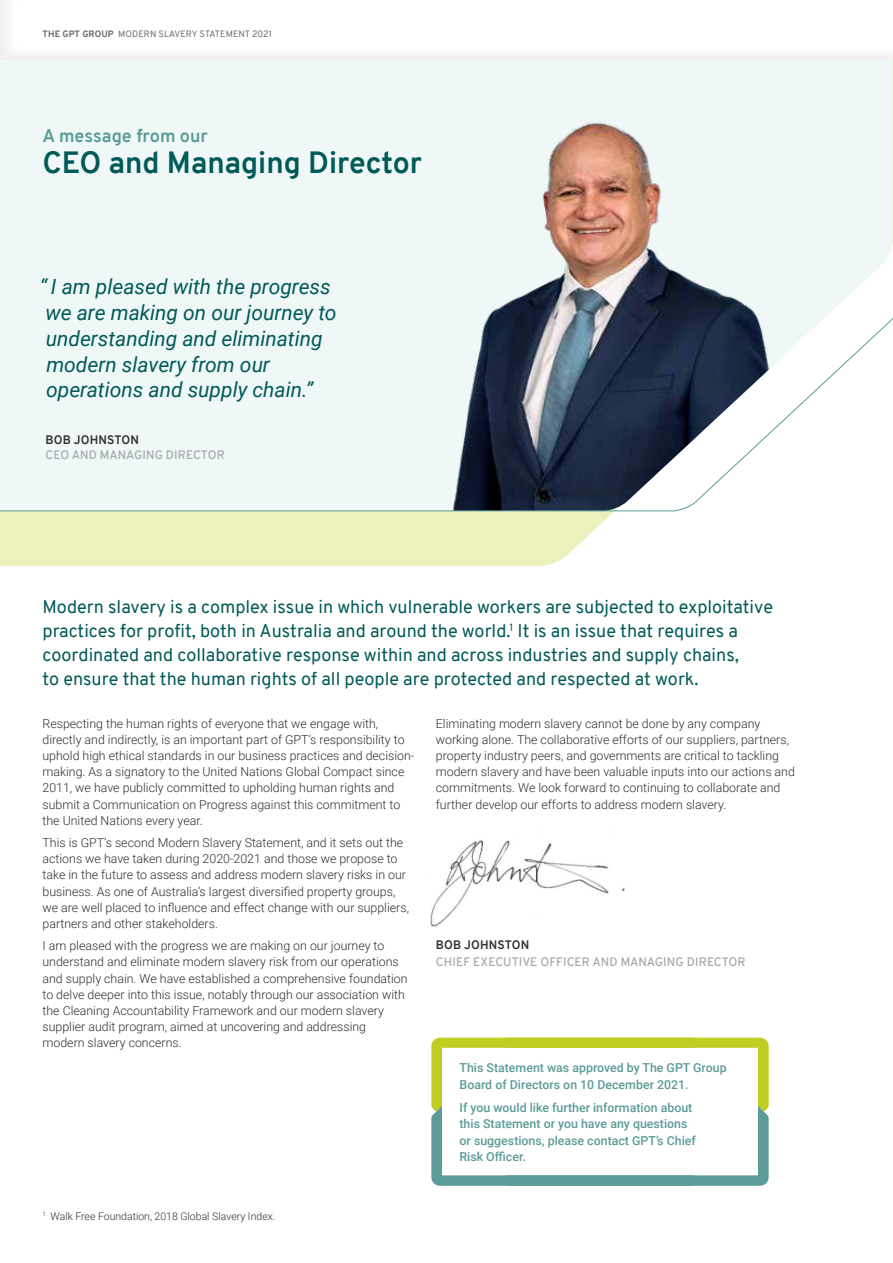
<style>
.page{position:relative;width:893px;height:1263px;background:#fff}
.page>*{position:absolute;margin:0;border:0;box-sizing:border-box;transform-origin:0 0}
.t1{font:700 30px "Overpass";color:#005a58}
.t2{font:italic 21px/26px "Roboto";color:#005a58}
.t3{font:18px/24px "Overpass";color:#005a58}
.t4{font:700 18px "Overpass";color:#5b9b98}
.t5{font:300 12.3px/16px "Roboto";color:#2e2e2f}
.t6{font:500 12.3px/16.5px "Roboto";color:#5b9b98}
.t7{font:600 12px "Overpass";letter-spacing:.01em;color:#a7a9ac}
.t8{font:700 12px "Overpass";letter-spacing:.01em;color:#2e2e2f}
.t9{font:300 10.5px "Roboto";color:#2e2e2f}
.t10{font:9px "Overpass";letter-spacing:.01em;color:#6d6e71}
.s1{font-weight:800}
</style>
<div class="page">
<div style="left:0;top:512px;width:614px;height:54px;background:#ecf0bd"></div>
<svg style="left:0;top:62px;width:893px;height:450px"></svg>
<img style="left:430px;top:840px;width:195px;height:87px">
<svg style="left:431px;top:1037px;width:338px;height:149px"></svg>
<div style="left:0;top:0;width:893px;height:62px;background:#000;opacity:.07"></div>
<p class="t10" style="left:43px;top:28px;width:231px"><span class="s1">THE GPT GROUP</span> MODERN SLAVERY STATEMENT 2021</p>
<h3 class="t4" style="left:43px;top:122px;width:167px">A message from our</h3>
<h1 class="t1" style="left:43px;top:141px;width:381px">CEO and Managing Director</h1>
<h2 class="t2" style="left:40px;top:273px;width:298px">“ I am pleased with the progress we are making on our journey to understanding and eliminating modern slavery from our operations and supply chain.”</h2>
<p class="t8" style="left:46px;top:431px;width:95px">BOB JOHNSTON</p>
<p class="t7" style="left:46px;top:446px;width:181px">CEO AND MANAGING DIRECTOR</p>
<p class="t3" style="left:43px;top:595px;width:732px">Modern slavery is a complex issue in which vulnerable workers are subjected to exploitative practices for profit, both in Australia and around the world.<sup>1</sup> It is an issue that requires a coordinated and collaborative response within and across industries and supply chains,<br>to ensure that the human rights of all people are protected and respected at work.</p>
<p class="t5" style="left:43px;top:715px;width:373px">Respecting the human rights of everyone that we engage with, directly and indirectly, is an important part of GPT’s responsibility to uphold high ethical standards in our business practices and decision&shy;making. As a signatory to the United Nations Global Compact since 2011, we have publicly committed to upholding human rights and submit a Communication on Progress against this commitment to the United Nations every year.</p>
<p class="t5" style="left:43px;top:834px;width:368px">This is GPT’s second Modern Slavery Statement, and it sets out the actions we have taken during 2020-2021 and those we propose to take in the future to assess and address modern slavery risks in our business. As one of Australia’s largest diversified property groups, we are well placed to influence and effect change with our suppliers, partners and other stakeholders.</p>
<p class="t5" style="left:43px;top:937px;width:367px">I am pleased with the progress we are making on our journey to understand and eliminate modern slavery risk from our operations and supply chain. We have established a comprehensive foundation to delve deeper into this issue, notably through our association with the Cleaning Accountability Framework and our modern slavery supplier audit program, aimed at uncovering and addressing modern slavery concerns.</p>
<p class="t5" style="left:436px;top:715px;width:361px">Eliminating modern slavery cannot be done by any company working alone. The collaborative efforts of our suppliers, partners, property industry peers, and governments are critical to tackling modern slavery and have been valuable inputs into our actions and commitments. We look forward to continuing to collaborate and further develop our efforts to address modern slavery.</p>
<p class="t8" style="left:436px;top:936px;width:95px">BOB JOHNSTON</p>
<p class="t7" style="left:436px;top:953px;width:311px">CHIEF EXECUTIVE OFFICER AND MANAGING DIRECTOR</p>
<p class="t9" style="left:43px;top:1209px;width:234px"><sup>1.</sup> Walk Free Foundation, 2018 Global Slavery Index.</p>
<p class="t6" style="left:459px;top:1059px;width:269px">This Statement was approved by The GPT Group<br>Board of Directors on 10 December 2021.</p>
<p class="t6" style="left:459px;top:1099px;width:238px">If you would like further information about this Statement or you have any questions or suggestions, please contact GPT’s Chief Risk Officer.</p>
</div>
